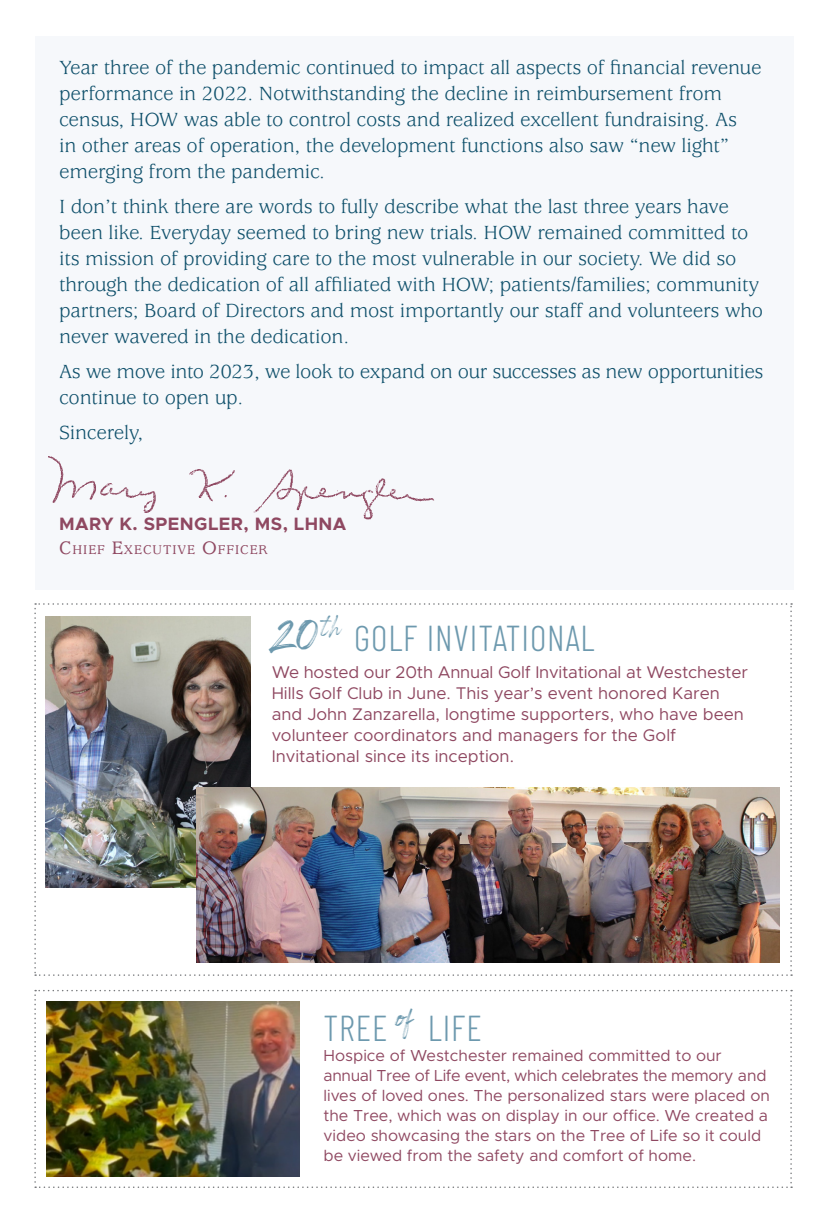
<style>
.page{position:relative;width:828px;height:1224px;background:#fff}
.page>*{position:absolute;margin:0;border:0;box-sizing:border-box;transform-origin:0 0}
.t1{font:300 36px "Barlow Condensed";letter-spacing:.025em;color:#6d99ae}
.t2{font:21px/26px "Usherwood Std";letter-spacing:-.01em;color:#0f506b}
.t3{font:700 18px "Metropolis";letter-spacing:.025em;color:#8f4861}
.t4{font:17px/21px "Metropolis";color:#8f4861}
.t5{font:16px/20px "Metropolis";color:#8f4861}
.t6{font:500 14px "Usherwood Std";letter-spacing:.07em;color:#8f4861}
.s1{font-size:20px}
.s2{font-family:"Rockness";font-weight:400;font-size:48px}
</style>
<div class="page">
<div style="left:35px;top:36px;width:759px;height:553px;background:#f6f8fb"></div>
<img style="left:49px;top:456px;width:386px;height:64px">
<img style="left:34px;top:603px;width:758px;height:373px">
<img style="left:34px;top:990px;width:758px;height:198px">
<p class="t2" style="left:59px;top:56px;width:704px">Year three of the pandemic continued to impact all aspects of financial revenue performance in 2022. Notwithstanding the decline in reimbursement from census, HOW was able to control costs and realized excellent fundraising. As<br>in other areas of operation, the development functions also saw “new light” emerging from the pandemic.</p>
<p class="t2" style="left:59px;top:195px;width:706px">I don’t think there are words to fully describe what the last three years have been like. Everyday seemed to bring new trials. HOW remained committed to its mission of providing care to the most vulnerable in our society. We did so through the dedication of all affiliated with HOW; patients/families; community partners; Board of Directors and most importantly our staff and volunteers who never wavered in the dedication.</p>
<p class="t2" style="left:59px;top:360px;width:706px">As we move into 2023, we look to expand on our successes as new opportunities continue to open up.</p>
<p class="t2" style="left:59px;top:421px;width:86px">Sincerely,</p>
<p class="t3" style="left:59px;top:513px;width:289px">MARY K. SPENGLER, MS, LHNA</p>
<p class="t6" style="left:59px;top:542px;width:210px"><span class="s1">C</span>HIEF <span class="s1">E</span>XECUTIVE <span class="s1">O</span>FFICER</p>
<p class="t1" style="left:272px;top:612px;width:324px"><span class="s2">20</span><sup>th</sup> GOLF INVITATIONAL</p>
<p class="t4" style="left:272px;top:661px;width:478px">We hosted our 20th Annual Golf Invitational at Westchester Hills Golf Club in June. This year’s event honored Karen and John Zanzarella, longtime supporters, who have been volunteer coordinators and managers for the Golf Invitational since its inception.</p>
<p class="t1" style="left:324px;top:1002px;width:160px">TREE <sup>of</sup> LIFE</p>
<p class="t5" style="left:324px;top:1045px;width:448px">Hospice of Westchester remained committed to our annual Tree of Life event, which celebrates the memory and lives of loved ones. The personalized stars were placed on the Tree, which was on display in our office. We created a video showcasing the stars on the Tree of Life so it could be viewed from the safety and comfort of home.</p>
</div>
